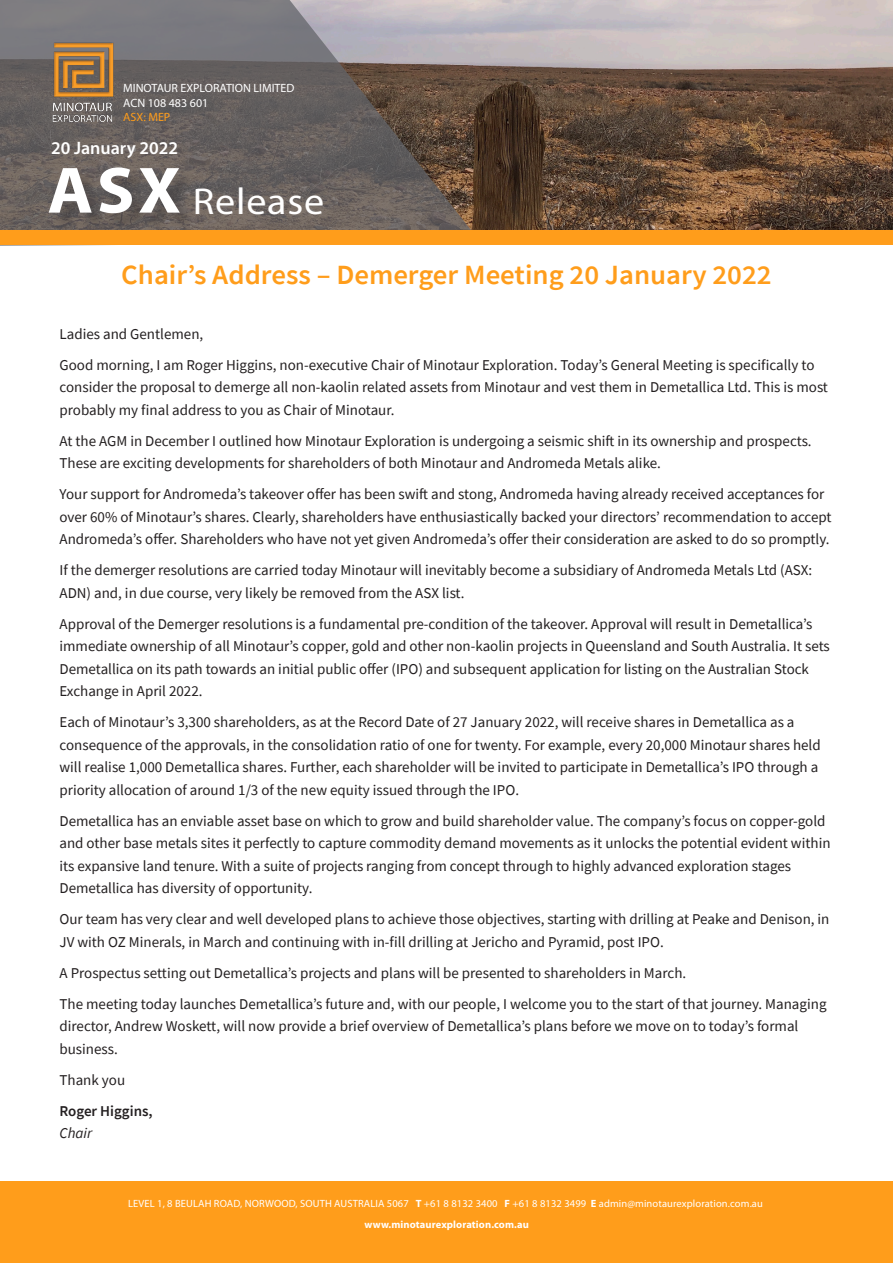
<style>
.page{position:relative;width:893px;height:1263px;background:#fff}
.page>*{position:absolute;margin:0;border:0;box-sizing:border-box;transform-origin:0 0}
.t1{font:37.5px "Myriad Pro";letter-spacing:.02em;color:#fff;scale:1.07 1}
.t2{font:600 27.75px "Source Sans Pro";color:#ff9d1b;scale:1.04 1}
.t3{font:600 18px "Myriad Pro";color:#fff}
.Body{font:15px/22.5px "Source Sans Pro";color:#231f20}
.Body-2{font:600 15px/22.5px "Source Sans Pro";color:#231f20}
.t4{font:12px/14.4px "Myriad Pro";color:#fff}
.t5{font:12px "Myriad Pro";color:#ff9d1b}
.t6{font:10.5px/21px "Myriad Pro";letter-spacing:.01em;color:#fff;text-align:center}
.s1{font-weight:700;font-size:66px}
.s2{font-weight:400;font-style:italic}
.s3{font-weight:700}
</style>
<div class="page">
<div style="left:0;top:1181px;width:893px;height:82px;background:#ff9d1b"></div>
<img style="left:481px;top:0;width:412px;height:230px">
<svg style="left:0;top:0;width:481px;height:246px;background:#736c6b"></svg>
<div style="left:52px;top:170px;width:145px;height:62px;background:#231f20;opacity:.31"></div>
<img style="left:51px;top:43px;width:65px;height:81px">
<div style="left:0;top:230px;width:893px;height:15px;background:#ff9d1b"></div>
<p class="t4" style="left:123px;top:81px;width:173px">MINOTAUR EXPLORATION LIMITED<br>ACN 108 483 601</p>
<p class="t5" style="left:123px;top:110px;width:49px">ASX: MEP</p>
<p class="t3" style="left:51px;top:136px;width:128px">20 January 2022</p>
<h1 class="t1" style="left:47px;top:178px;width:260px"><span class="s1">ASX</span> Release</h1>
<p class="t2" style="left:121px;top:257px;width:627px">Chair’s Address – Demerger Meeting 20 January 2022</p>
<p class="Body" style="left:60px;top:322px;width:145px">Ladies and Gentlemen,</p>
<p class="Body" style="left:60px;top:353px;width:770px">Good morning, I am Roger Higgins, non-executive Chair of Minotaur Exploration. Today’s General Meeting is specifically to consider the proposal to demerge all non-kaolin related assets from Minotaur and vest them in Demetallica Ltd. This is most probably my final address to you as Chair of Minotaur.</p>
<p class="Body" style="left:60px;top:429px;width:754px">At the AGM in December I outlined how Minotaur Exploration is undergoing a seismic shift in its ownership and prospects.<br>These are exciting developments for shareholders of both Minotaur and Andromeda Metals alike.</p>
<p class="Body" style="left:60px;top:483px;width:774px">Your support for Andromeda’s takeover offer has been swift and stong, Andromeda having already received acceptances for over 60% of Minotaur’s shares. Clearly, shareholders have enthusiastically backed your directors’ recommendation to accept<br>Andromeda’s offer. Shareholders who have not yet given Andromeda’s offer their consideration are asked to do so promptly.</p>
<p class="Body" style="left:60px;top:559px;width:754px">If the demerger resolutions are carried today Minotaur will inevitably become a subsidiary of Andromeda Metals Ltd (ASX:<br>ADN) and, in due course, very likely be removed from the ASX list.</p>
<p class="Body" style="left:60px;top:612px;width:772px">Approval of the Demerger resolutions is a fundamental pre-condition of the takeover. Approval will result in Demetallica’s immediate ownership of all Minotaur’s copper, gold and other non-kaolin projects in Queensland and South Australia. It sets Demetallica on its path towards an initial public offer (IPO) and subsequent application for listing on the Australian Stock Exchange in April 2022.</p>
<p class="Body" style="left:60px;top:711px;width:763px">Each of Minotaur’s 3,300 shareholders, as at the Record Date of 27 January 2022, will receive shares in Demetallica as a consequence of the approvals, in the consolidation ratio of one for twenty. For example, every 20,000 Minotaur shares held will realise 1,000 Demetallica shares. Further, each shareholder will be invited to participate in Demetallica’s IPO through a priority allocation of around 1/3 of the new equity issued through the IPO.</p>
<p class="Body" style="left:60px;top:809px;width:772px">Demetallica has an enviable asset base on which to grow and build shareholder value. The company’s focus on copper-gold and other base metals sites it perfectly to capture commodity demand movements as it unlocks the potential evident within its expansive land tenure. With a suite of projects ranging from concept through to highly advanced exploration stages Demetallica has diversity of opportunity.</p>
<p class="Body" style="left:60px;top:908px;width:771px">Our team has very clear and well developed plans to achieve those objectives, starting with drilling at Peake and Denison, in<br>JV with OZ Minerals, in March and continuing with in-fill drilling at Jericho and Pyramid, post IPO.</p>
<p class="Body" style="left:60px;top:961px;width:628px">A Prospectus setting out Demetallica’s projects and plans will be presented to shareholders in March.</p>
<p class="Body" style="left:60px;top:992px;width:768px">The meeting today launches Demetallica’s future and, with our people, I welcome you to the start of that journey. Managing director, Andrew Woskett, will now provide a brief overview of Demetallica’s plans before we move on to today’s formal business.</p>
<p class="Body" style="left:60px;top:1068px;width:67px">Thank you</p>
<p class="Body-2" style="left:60px;top:1099px;width:95px">Roger Higgins,<br><span class="s2">Chair</span></p>
<p class="t6" style="left:128px;top:1192px;width:636px">LEVEL 1, 8 BEULAH ROAD, NORWOOD, SOUTH AUSTRALIA 5067 <span class="s3">T</span> +61 8 8132 3400 <span class="s3">F</span> +61 8 8132 3499 <span class="s3">E</span> admin@minotaurexploration.com.au <span class="s3">www.minotaurexploration.com.au</span></p>
</div>
